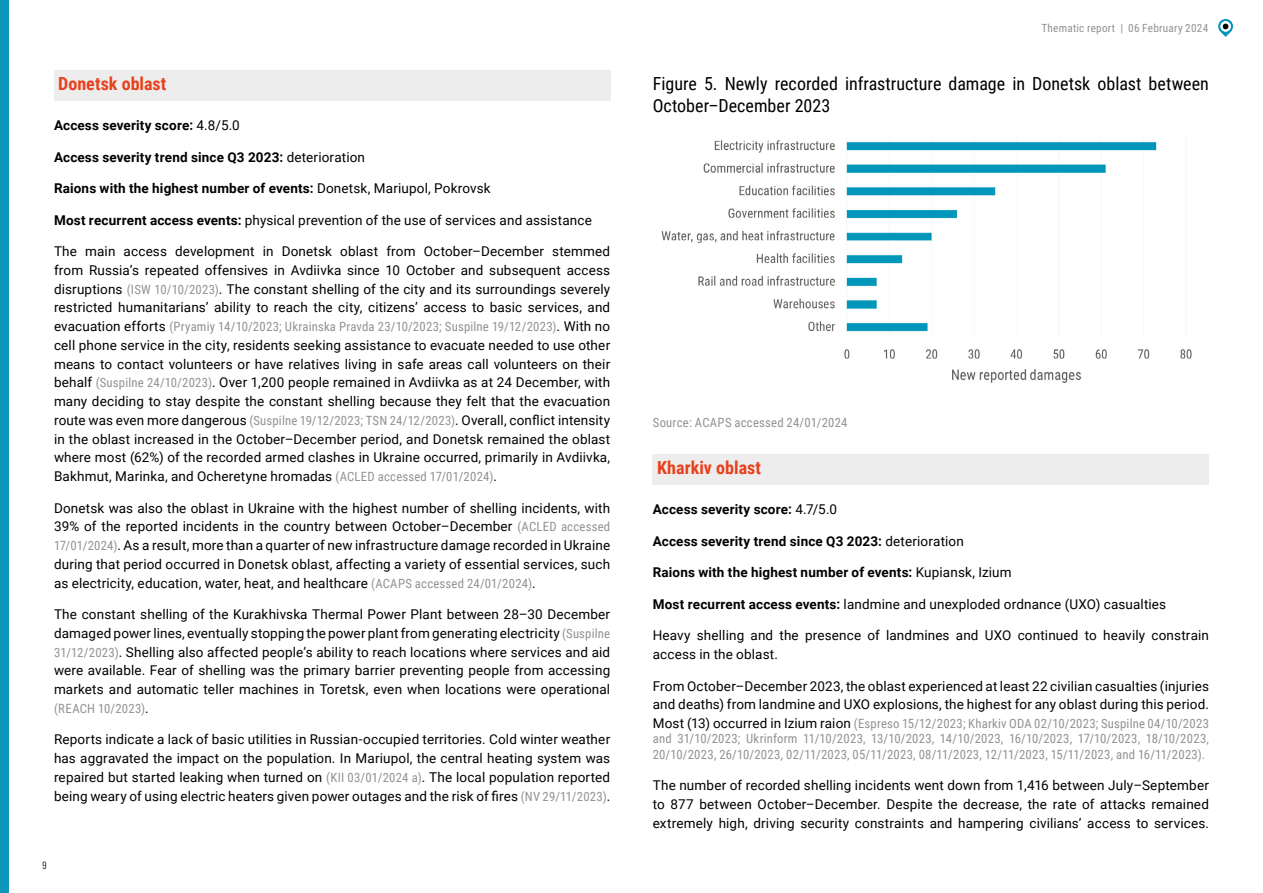
<style>
.page{position:relative;width:1263px;height:893px;background:#fff}
.page>*{position:absolute;margin:0;border:0;box-sizing:border-box;transform-origin:0 0}
.t1{font:18px/21.6px "Roboto Condensed";color:#000}
.t2{font:700 18px "Roboto Condensed";color:#e7411d}
.t3{font:13.5px/18.8px "Roboto";letter-spacing:.01em;color:#000;text-align:justify}
.t4{font:700 13.5px "Roboto";letter-spacing:.01em;color:#000}
.t5{font:12.75px/15.3px "Roboto Condensed";letter-spacing:.015em;color:#929292;text-align:justify}
.t6{font:11.25px "Roboto Condensed";letter-spacing:.02em;color:#929292}
.t7{font:10.5px "Bebas Neue Pro Middle";color:#000}
.s1{font-weight:400}
.s2{font-weight:700}
.s3{font-family:"Roboto Condensed";font-size:12.75px;color:#929292}
.s4{font-family:"Roboto";font-size:13.5px;color:#000}
</style>
<div class="page">
<div style="left:54px;top:70px;width:556px;height:31px;background:#ededed"></div>
<div style="left:653px;top:454px;width:556px;height:31px;background:#ededed"></div>
<img style="left:661px;top:140px;width:531px;height:243px">
<svg style="left:1218px;top:19px;width:15px;height:18px"></svg>
<div style="left:0;top:0;width:9px;height:893px;background:#0c96ba"></div>
<h1 class="t2" style="left:58px;top:71px;width:110px">Donetsk oblast</h1>
<p class="t4" style="left:54px;top:116px;width:187px">Access severity score: <span class="s1">4.8/5.0</span></p>
<p class="t4" style="left:54px;top:147px;width:313px">Access severity trend since Q3 2023: <span class="s1">deterioration</span></p>
<p class="t4" style="left:54px;top:179px;width:438px">Raions with the highest number of events: <span class="s1">Donetsk, Mariupol, Pokrovsk</span></p>
<p class="t3" style="left:54px;top:210px;width:539px"><span class="s2">Most recurrent access events:</span> physical prevention of the use of services and assistance</p>
<p class="t3" style="left:54px;top:241px;width:558px">The main access development in Donetsk oblast from October–December stemmed from Russia’s repeated offensives in Avdiivka since 10 October and subsequent access disruptions <span class="s3">(ISW 10/10/2023)</span>. The constant shelling of the city and its surroundings severely restricted humanitarians’ ability to reach the city, citizens’ access to basic services, and</p>
<p class="t5" style="left:54px;top:318px;width:558px"><span class="s4">evacuation efforts</span> (Pryamiy 14/10/2023; Ukrainska Pravda 23/10/2023; Suspilne 19/12/2023)<span class="s4">. With no</span></p>
<p class="t3" style="left:54px;top:335px;width:558px">cell phone service in the city, residents seeking assistance to evacuate needed to use other means to contact volunteers or have relatives living in safe areas call volunteers on their behalf <span class="s3">(Suspilne 24/10/2023)</span>. Over 1,200 people remained in Avdiivka as at 24 December, with many deciding to stay despite the constant shelling because they felt that the evacuation route was even more dangerous <span class="s3">(Suspilne 19/12/2023; TSN 24/12/2023)</span>. Overall, conflict intensity in the oblast increased in the October–December period, and Donetsk remained the oblast where most (62%) of the recorded armed clashes in Ukraine occurred, primarily in Avdiivka, Bakhmut, Marinka, and Ocheretyne hromadas <span class="s3">(ACLED accessed 17/01/2024)</span>.</p>
<p class="t3" style="left:54px;top:498px;width:558px">Donetsk was also the oblast in Ukraine with the highest number of shelling incidents, with 39% of the reported incidents in the country between October–December <span class="s3">(ACLED accessed 17/01/2024)</span>. As a result, more than a quarter of new infrastructure damage recorded in Ukraine during that period occurred in Donetsk oblast, affecting a variety of essential services, such as electricity, education, water, heat, and healthcare <span class="s3">(ACAPS accessed 24/01/2024)</span>.</p>
<p class="t3" style="left:54px;top:604px;width:558px">The constant shelling of the Kurakhivska Thermal Power Plant between 28–30 December damaged power lines, eventually stopping the power plant from generating electricity <span class="s3">(Suspilne 31/12/2023)</span>. Shelling also affected people’s ability to reach locations where services and aid were available. Fear of shelling was the primary barrier preventing people from accessing markets and automatic teller machines in Toretsk, even when locations were operational</p>
<p class="t5" style="left:54px;top:700px;width:96px">(REACH 10/2023)<span class="s4">.</span></p>
<p class="t3" style="left:54px;top:730px;width:558px">Reports indicate a lack of basic utilities in Russian-occupied territories. Cold winter weather has aggravated the impact on the population. In Mariupol, the central heating system was repaired but started leaking when turned on <span class="s3">(KII 03/01/2024 a)</span>. The local population reported being weary of using electric heaters given power outages and the risk of fires <span class="s3">(NV 29/11/2023)</span>.</p>
<p class="t7" style="left:43px;top:859px;width:6px">9</p>
<p class="t6" style="left:1041px;top:20px;width:168px">Thematic report | 06 February 2024</p>
<h1 class="t1" style="left:653px;top:72px;width:558px">Figure 5. Newly recorded infrastructure damage in Donetsk oblast between<br>October–December 2023</h1>
<p class="t5" style="left:653px;top:414px;width:196px">Source: ACAPS accessed 24/01/2024</p>
<h1 class="t2" style="left:657px;top:455px;width:105px">Kharkiv oblast</h1>
<p class="t4" style="left:653px;top:500px;width:186px">Access severity score: <span class="s1">4.7/5.0</span></p>
<p class="t4" style="left:653px;top:531px;width:313px">Access severity trend since Q3 2023: <span class="s1">deterioration</span></p>
<p class="t4" style="left:653px;top:563px;width:360px">Raions with the highest number of events: <span class="s1">Kupiansk, Izium</span></p>
<p class="t3" style="left:653px;top:594px;width:515px"><span class="s2">Most recurrent access events:</span> landmine and unexploded ordnance (UXO) casualties</p>
<p class="t3" style="left:653px;top:626px;width:558px">Heavy shelling and the presence of landmines and UXO continued to heavily constrain access in the oblast.</p>
<p class="t3" style="left:653px;top:676px;width:558px">From October–December 2023, the oblast experienced at least 22 civilian casualties (injuries and deaths) from landmine and UXO explosions, the highest for any oblast during this period.</p>
<p class="t5" style="left:653px;top:715px;width:558px"><span class="s4">Most (13) occurred in Izium raion</span> (Espreso 15/12/2023; Kharkiv ODA 02/10/2023; Suspilne 04/10/2023 and 31/10/2023; Ukrinform 11/10/2023, 13/10/2023, 14/10/2023, 16/10/2023, 17/10/2023, 18/10/2023, 20/10/2023, 26/10/2023, 02/11/2023, 05/11/2023, 08/11/2023, 12/11/2023, 15/11/2023, and 16/11/2023).</p>
<p class="t3" style="left:653px;top:775px;width:558px">The number of recorded shelling incidents went down from 1,416 between July–September to 877 between October–December. Despite the decrease, the rate of attacks remained extremely high, driving security constraints and hampering civilians’ access to services.</p>
</div>
